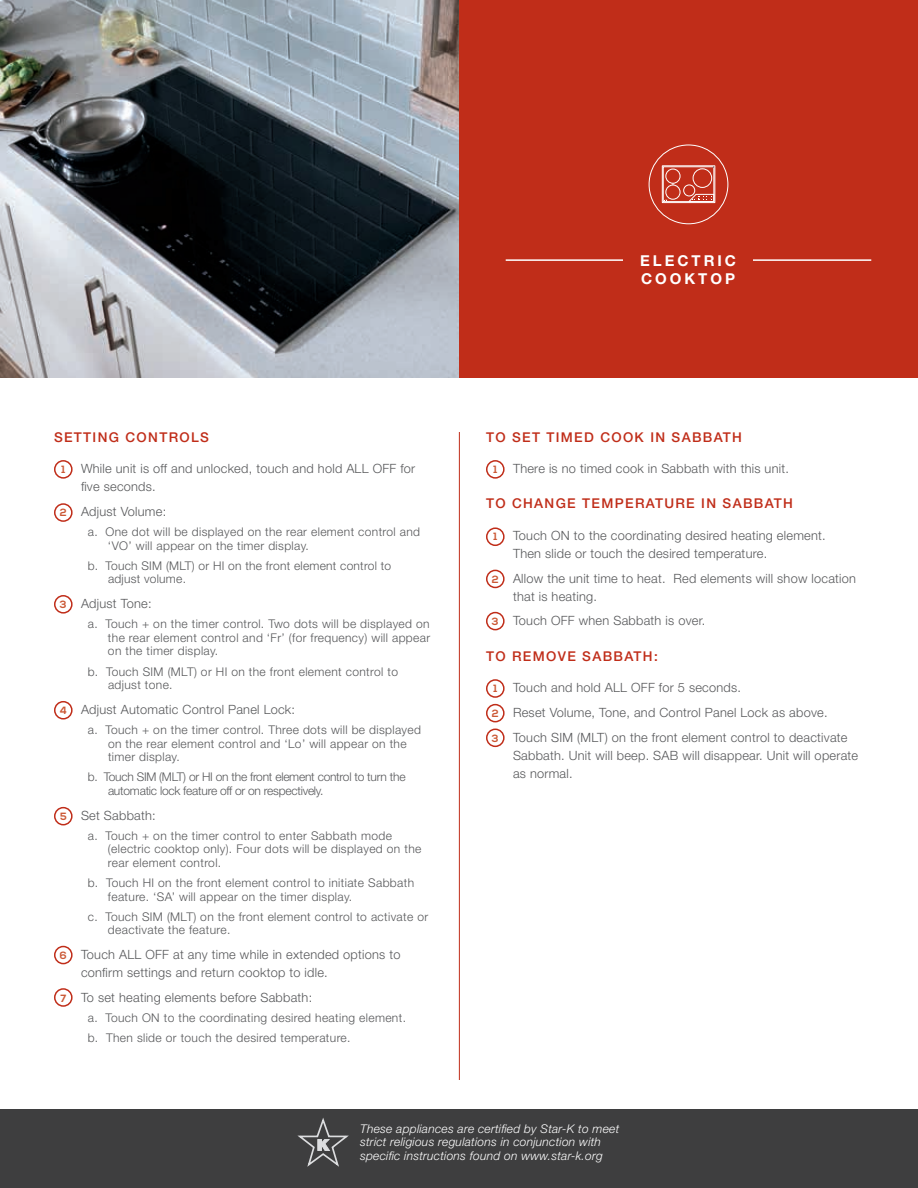
<style>
.page{position:relative;width:918px;height:1188px;background:#fff}
.page>*{position:absolute;margin:0;border:0;box-sizing:border-box;transform-origin:0 0}
.t1{font:700 15px/18px "Helvetica Neue LT Std";letter-spacing:.2em;color:#fff}
.t2{font:500 13.5px "Helvetica Neue LT Std";letter-spacing:.1em;color:#c02d19}
.t3{font:300 12.75px/18px "Helvetica Neue LT Std";letter-spacing:.02em;color:#57585a}
.t4{font:300 12px/13.5px "Helvetica Neue LT Std";letter-spacing:.03em;color:#57585a}
.t5{font:italic 300 12px/13.5px "Helvetica Neue LT Std";letter-spacing:.02em;color:#fff}
.t6{font:300 12px/13.5px "Helvetica Neue LT Std";letter-spacing:-.02em;color:#57585a}
.s1{font-family:"Nexa";font-weight:700;font-size:10.5px;color:#cb5835}
</style>
<div class="page">
<div style="left:459px;top:0;width:459px;height:378px;background:#c02d19"></div>
<img style="left:0;top:0;width:459px;height:378px">
<div style="left:0;top:1109px;width:918px;height:79px;background:#3e3e3f"></div>
<hr style="left:459px;top:432px;width:1px;height:648px;background:#c02d19">
<svg style="left:297px;top:1118px;width:52px;height:49px"></svg>
<hr style="left:506px;top:259px;width:365px;height:2px;background:#fff">
<div style="left:623px;top:255px;width:130px;height:29px;background:#c02d19"></div>
<div style="left:662px;top:165px;width:53px;height:38px;border:1px solid #fff"></div>
<div style="left:663px;top:167px;width:51px;height:35px;border:1px solid #fff"></div>
<svg style="left:665px;top:166px;width:49px;height:36px"></svg>
<div style="left:649px;top:145px;width:79px;height:79px;border:1px solid #fff;border-radius:50%"></div>
<div style="left:486px;top:679px;width:19px;height:19px;border:2px solid #c02d19;border-radius:50%"></div>
<div style="left:486px;top:460px;width:19px;height:19px;border:2px solid #c02d19;border-radius:50%"></div>
<div style="left:54px;top:460px;width:19px;height:19px;border:2px solid #c02d19;border-radius:50%"></div>
<div style="left:54px;top:503px;width:19px;height:19px;border:2px solid #c02d19;border-radius:50%"></div>
<div style="left:54px;top:595px;width:19px;height:19px;border:2px solid #c02d19;border-radius:50%"></div>
<div style="left:54px;top:701px;width:19px;height:19px;border:2px solid #c02d19;border-radius:50%"></div>
<div style="left:54px;top:807px;width:19px;height:18px;border:2px solid #c02d19;border-radius:50%"></div>
<div style="left:54px;top:946px;width:19px;height:18px;border:2px solid #c02d19;border-radius:50%"></div>
<div style="left:54px;top:988px;width:19px;height:19px;border:2px solid #c02d19;border-radius:50%"></div>
<div style="left:486px;top:527px;width:19px;height:19px;border:2px solid #c02d19;border-radius:50%"></div>
<div style="left:486px;top:570px;width:19px;height:18px;border:2px solid #c02d19;border-radius:50%"></div>
<div style="left:486px;top:612px;width:19px;height:18px;border:2px solid #c02d19;border-radius:50%"></div>
<div style="left:486px;top:704px;width:19px;height:18px;border:2px solid #c02d19;border-radius:50%"></div>
<div style="left:486px;top:729px;width:19px;height:18px;border:2px solid #c02d19;border-radius:50%"></div>
<p class="t1" style="left:640px;top:251px;width:97px">ELECTRIC<br>COOKTOP</p>
<p class="t2" style="left:54px;top:429px;width:157px">SETTING CONTROLS</p>
<p class="t3" style="left:81px;top:459px;width:336px;text-indent:-20px"><span class="s1">1</span> While unit is off and unlocked, touch and hold ALL OFF for five seconds.</p>
<p class="t3" style="left:60px;top:502px;width:108px"><span class="s1">2</span> Adjust Volume:</p>
<p class="t4" style="left:108px;top:525px;width:314px;text-indent:-20px">a. One dot will be displayed on the rear element control and ‘VO’ will appear on the timer display.</p>
<p class="t4" style="left:108px;top:559px;width:285px;text-indent:-20px">b. Touch SIM (MLT) or HI on the front element control to adjust volume.</p>
<p class="t3" style="left:60px;top:594px;width:93px"><span class="s1">3</span> Adjust Tone:</p>
<p class="t4" style="left:108px;top:617px;width:324px;text-align:justify;text-indent:-20px">a. Touch + on the timer control. Two dots will be displayed on the rear element control and ‘Fr’ (for frequency) will appear on the timer display.</p>
<p class="t4" style="left:108px;top:664px;width:292px;text-indent:-20px">b. Touch SIM (MLT) or HI on the front element control to adjust tone.</p>
<p class="t3" style="left:60px;top:700px;width:237px"><span class="s1">4</span> Adjust Automatic Control Panel Lock:</p>
<p class="t4" style="left:108px;top:723px;width:315px;text-indent:-20px">a. Touch + on the timer control. Three dots will be displayed on the rear element control and ‘Lo’ will appear on the timer display.</p>
<p class="t6" style="left:108px;top:770px;width:299px;text-indent:-20px">b. Touch SIM (MLT) or HI on the front element control to turn the automatic lock feature off or on respectively.</p>
<p class="t3" style="left:60px;top:806px;width:97px"><span class="s1">5</span> Set Sabbath:</p>
<p class="t4" style="left:108px;top:829px;width:315px;text-indent:-20px">a. Touch + on the timer control to enter Sabbath mode (electric cooktop only). Four dots will be displayed on the rear element control.</p>
<p class="t4" style="left:108px;top:876px;width:308px;text-indent:-20px">b. Touch HI on the front element control to initiate Sabbath feature. ‘SA’ will appear on the timer display.</p>
<p class="t4" style="left:108px;top:910px;width:322px;text-indent:-20px">c. Touch SIM (MLT) on the front element control to activate or deactivate the feature.</p>
<p class="t3" style="left:81px;top:945px;width:321px;text-indent:-21px"><span class="s1">6</span> Touch ALL OFF at any time while in extended options to confirm settings and return cooktop to idle.</p>
<p class="t3" style="left:60px;top:988px;width:253px"><span class="s1">7</span> To set heating elements before Sabbath:</p>
<p class="t4" style="left:88px;top:1007px;width:320px;line-height:20.2px">a. Touch ON to the coordinating desired heating element. b. Then slide or touch the desired temperature.</p>
<p class="t2" style="left:486px;top:429px;width:258px">TO SET TIMED COOK IN SABBATH</p>
<p class="t3" style="left:493px;top:459px;width:297px"><span class="s1">1</span> There is no timed cook in Sabbath with this unit.</p>
<p class="t2" style="left:486px;top:496px;width:308px">TO CHANGE TEMPERATURE IN SABBATH</p>
<p class="t3" style="left:513px;top:526px;width:314px;text-indent:-20px"><span class="s1">1</span> Touch ON to the coordinating desired heating element.<br>Then slide or touch the desired temperature.</p>
<p class="t3" style="left:513px;top:569px;width:345px;text-indent:-21px"><span class="s1">2</span> Allow the unit time to heat. Red elements will show location that is heating.</p>
<p class="t3" style="left:492px;top:612px;width:215px"><span class="s1">3</span> Touch OFF when Sabbath is over.</p>
<p class="t2" style="left:486px;top:648px;width:173px">TO REMOVE SABBATH:</p>
<p class="t3" style="left:492px;top:675px;width:357px;line-height:24.8px"><span class="s1">1</span> Touch and hold ALL OFF for 5 seconds.<br><span class="s1">2</span> Reset Volume, Tone, and Control Panel Lock as above.<br><span class="s1">3</span> Touch SIM (MLT) on the front element control to deactivate</p>
<p class="t3" style="left:513px;top:746px;width:347px">Sabbath. Unit will beep. SAB will disappear. Unit will operate as normal.</p>
<p class="t5" style="left:360px;top:1122px;width:261px">These appliances are certified by Star-K to meet strict religious regulations in conjunction with specific instructions found on www.star-k.org</p>
</div>
